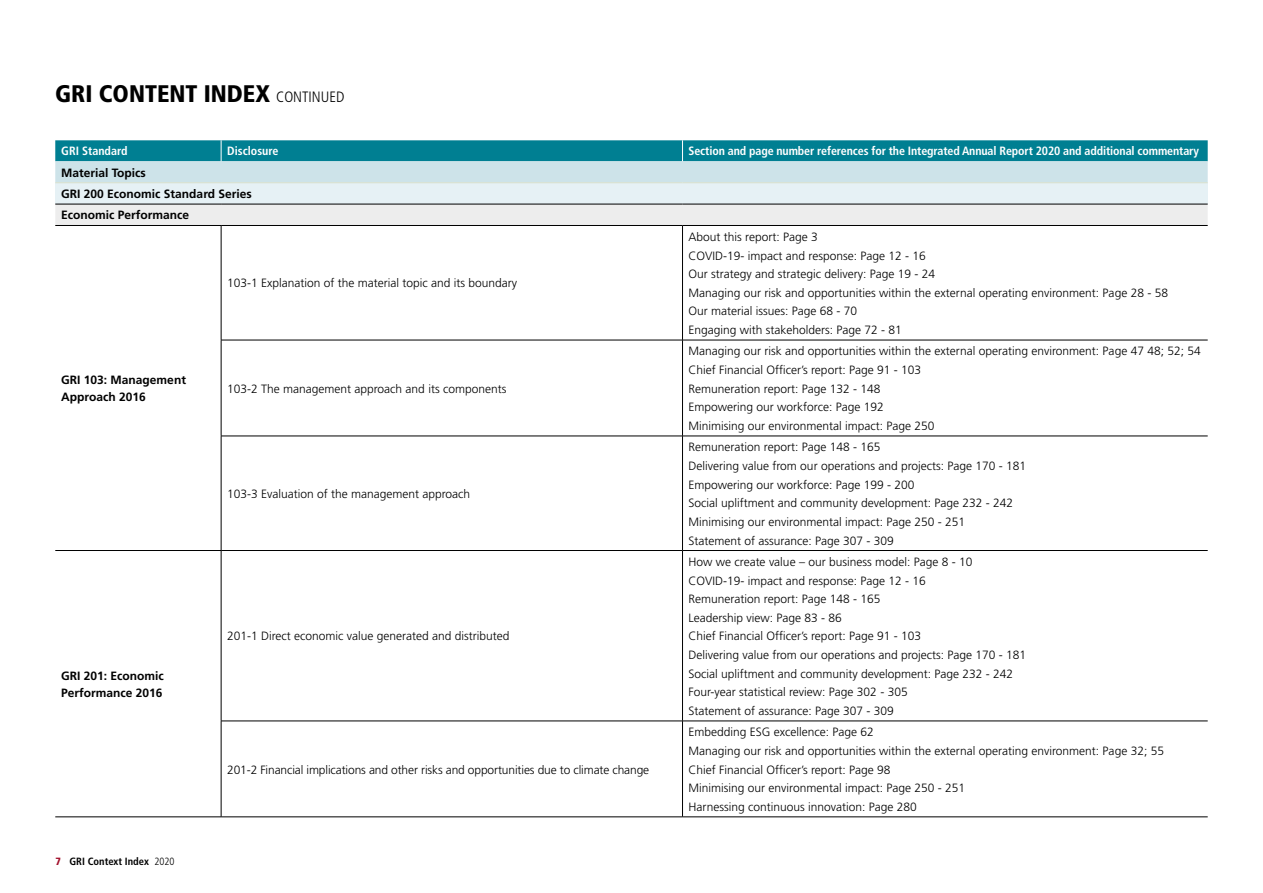
<style>
.page{position:relative;width:1263px;height:893px;background:#fff}
.page>*{position:absolute;margin:0;border:0;box-sizing:border-box;transform-origin:0 0}
.Main_heading{font:900 condensed 24px "Frutiger";color:#000}
.Body_copy{font:300 12px "Frutiger";color:#000}
.Body_copy-2{font:700 12px/16.5px "Frutiger";color:#000}
.Body_copy-3{font:700 condensed 12px "Frutiger";letter-spacing:-.01em;color:#fff}
.t1{font:700 condensed 10.5px "Frutiger";color:#000}
.s1{font-weight:300;font-size:15px}
.s2{font-weight:900;color:#a20f2b}
.s3{font-weight:300}
</style>
<div class="page">
<div style="left:55px;top:183px;width:1153px;height:21px;background:#e6f1f5"></div>
<div style="left:55px;top:205px;width:1153px;height:20px;background:#ededed"></div>
<hr style="left:55px;top:204px;width:166px;height:1px;background:#000">
<hr style="left:221px;top:204px;width:461px;height:1px;background:#000">
<hr style="left:682px;top:204px;width:526px;height:1px;background:#000">
<hr style="left:55px;top:225px;width:166px;height:1px;background:#000">
<hr style="left:221px;top:225px;width:461px;height:1px;background:#000">
<hr style="left:682px;top:225px;width:526px;height:1px;background:#000">
<hr style="left:221px;top:340px;width:461px;height:1px;background:#000">
<hr style="left:682px;top:340px;width:526px;height:1px;background:#000">
<hr style="left:221px;top:436px;width:461px;height:1px;background:#000">
<hr style="left:682px;top:436px;width:526px;height:1px;background:#000">
<hr style="left:55px;top:550px;width:166px;height:1px;background:#000">
<hr style="left:221px;top:550px;width:461px;height:1px;background:#000">
<hr style="left:682px;top:550px;width:526px;height:1px;background:#000">
<hr style="left:221px;top:721px;width:461px;height:1px;background:#000">
<hr style="left:682px;top:721px;width:526px;height:1px;background:#000">
<hr style="left:682px;top:226px;width:1px;height:114px;background:#000">
<hr style="left:682px;top:340px;width:1px;height:96px;background:#000">
<hr style="left:682px;top:436px;width:1px;height:114px;background:#000">
<hr style="left:682px;top:551px;width:1px;height:170px;background:#000">
<hr style="left:682px;top:721px;width:1px;height:96px;background:#000">
<svg style="left:55px;top:140px;width:1153px;height:42px;background:#68b2be"></svg>
<hr style="left:221px;top:226px;width:1px;height:114px;background:#000">
<hr style="left:221px;top:340px;width:1px;height:96px;background:#000">
<hr style="left:221px;top:436px;width:1px;height:114px;background:#000">
<hr style="left:221px;top:551px;width:1px;height:170px;background:#000">
<hr style="left:221px;top:721px;width:1px;height:96px;background:#000">
<hr style="left:55px;top:817px;width:166px;height:1px;background:#000">
<hr style="left:221px;top:817px;width:461px;height:1px;background:#000">
<hr style="left:682px;top:817px;width:526px;height:1px;background:#000">
<hr style="left:55px;top:182px;width:166px;height:1px;background:#d5decb">
<hr style="left:221px;top:182px;width:461px;height:1px;background:#d5decb">
<hr style="left:682px;top:182px;width:526px;height:1px;background:#d5decb">
<p class="Main_heading" style="left:55px;top:79px;width:291px">GRI CONTENT INDEX <span class="s1">CONTINUED</span></p>
<p class="Body_copy-3" style="left:61px;top:144px;width:68px">GRI Standard</p>
<p class="Body_copy-3" style="left:227px;top:144px;width:53px">Disclosure</p>
<p class="Body_copy-3" style="left:688px;top:144px;width:512px">Section and page number references for the Integrated Annual Report 2020 and additional commentary</p>
<p class="Body_copy-2" style="left:61px;top:164px;width:86px">Material Topics</p>
<p class="Body_copy-2" style="left:61px;top:186px;width:192px">GRI 200 Economic Standard Series</p>
<p class="Body_copy-2" style="left:61px;top:207px;width:130px">Economic Performance</p>
<p class="Body_copy-2" style="left:61px;top:372px;width:126px">GRI 103: Management<br>Approach 2016</p>
<p class="Body_copy-2" style="left:61px;top:668px;width:104px">GRI 201: Economic<br>Performance 2016</p>
<p class="t1" style="left:55px;top:855px;width:121px"><span class="s2">7</span> GRI Context Index <span class="s3">2020</span></p>
<p class="Body_copy" style="left:227px;top:277px;width:292px">103-1 Explanation of the material topic and its boundary</p>
<p class="Body_copy" style="left:227px;top:382px;width:281px">103-2 The management approach and its components</p>
<p class="Body_copy" style="left:227px;top:487px;width:245px">103-3 Evaluation of the management approach</p>
<p class="Body_copy" style="left:227px;top:629px;width:284px">201-1 Direct economic value generated and distributed</p>
<p class="Body_copy" style="left:227px;top:763px;width:424px">201-2 Financial implications and other risks and opportunities due to climate change</p>
<p class="Body_copy" style="left:688px;top:230px;width:131px">About this report: Page 3</p>
<p class="Body_copy" style="left:688px;top:249px;width:239px">COVID-19- impact and response: Page 12 - 16</p>
<p class="Body_copy" style="left:688px;top:267px;width:248px">Our strategy and strategic delivery: Page 19 - 24</p>
<p class="Body_copy" style="left:688px;top:286px;width:481px">Managing our risk and opportunities within the external operating environment: Page 28 - 58</p>
<p class="Body_copy" style="left:688px;top:304px;width:170px">Our material issues: Page 68 - 70</p>
<p class="Body_copy" style="left:688px;top:323px;width:215px">Engaging with stakeholders: Page 72 - 81</p>
<p class="Body_copy" style="left:688px;top:344px;width:514px">Managing our risk and opportunities within the external operating environment: Page 47 48; 52; 54</p>
<p class="Body_copy" style="left:688px;top:363px;width:234px">Chief Financial Officer’s report: Page 91 - 103</p>
<p class="Body_copy" style="left:688px;top:382px;width:193px">Remuneration report: Page 132 - 148</p>
<p class="Body_copy" style="left:688px;top:400px;width:197px">Empowering our workforce: Page 192</p>
<p class="Body_copy" style="left:688px;top:419px;width:247px">Minimising our environmental impact: Page 250</p>
<p class="Body_copy" style="left:688px;top:440px;width:193px">Remuneration report: Page 148 - 165</p>
<p class="Body_copy" style="left:688px;top:459px;width:339px">Delivering value from our operations and projects: Page 170 - 181</p>
<p class="Body_copy" style="left:688px;top:478px;width:227px">Empowering our workforce: Page 199 - 200</p>
<p class="Body_copy" style="left:688px;top:496px;width:326px">Social upliftment and community development: Page 232 - 242</p>
<p class="Body_copy" style="left:688px;top:515px;width:278px">Minimising our environmental impact: Page 250 - 251</p>
<p class="Body_copy" style="left:688px;top:534px;width:207px">Statement of assurance: Page 307 - 309</p>
<p class="Body_copy" style="left:688px;top:555px;width:285px">How we create value – our business model: Page 8 - 10</p>
<p class="Body_copy" style="left:688px;top:574px;width:239px">COVID-19- impact and response: Page 12 - 16</p>
<p class="Body_copy" style="left:688px;top:592px;width:193px">Remuneration report: Page 148 - 165</p>
<p class="Body_copy" style="left:688px;top:611px;width:155px">Leadership view: Page 83 - 86</p>
<p class="Body_copy" style="left:688px;top:629px;width:234px">Chief Financial Officer’s report: Page 91 - 103</p>
<p class="Body_copy" style="left:688px;top:648px;width:339px">Delivering value from our operations and projects: Page 170 - 181</p>
<p class="Body_copy" style="left:688px;top:667px;width:326px">Social upliftment and community development: Page 232 - 242</p>
<p class="Body_copy" style="left:688px;top:685px;width:221px">Four-year statistical review: Page 302 - 305</p>
<p class="Body_copy" style="left:688px;top:704px;width:207px">Statement of assurance: Page 307 - 309</p>
<p class="Body_copy" style="left:688px;top:725px;width:187px">Embedding ESG excellence: Page 62</p>
<p class="Body_copy" style="left:688px;top:744px;width:477px">Managing our risk and opportunities within the external operating environment: Page 32; 55</p>
<p class="Body_copy" style="left:688px;top:763px;width:203px">Chief Financial Officer’s report: Page 98</p>
<p class="Body_copy" style="left:688px;top:781px;width:278px">Minimising our environmental impact: Page 250 - 251</p>
<p class="Body_copy" style="left:688px;top:800px;width:230px">Harnessing continuous innovation: Page 280</p>
</div>
